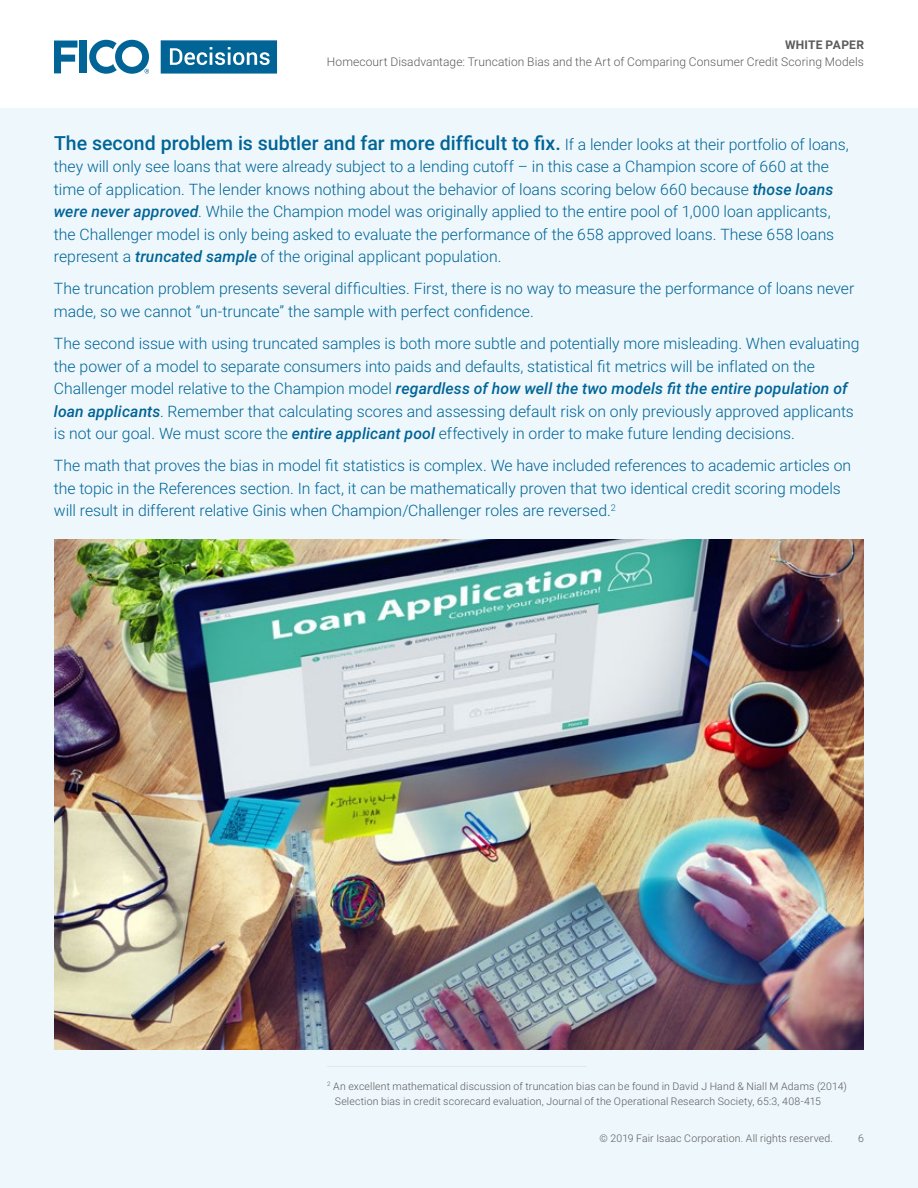
<style>
.page{position:relative;width:918px;height:1188px;background:#fff}
.page>*{position:absolute;margin:0;border:0;box-sizing:border-box;transform-origin:0 0}
.t1{font:500 19.5px "Roboto";color:#006496}
.t2{font:300 15.75px/22.5px "Roboto";color:#006496}
.t3{font:300 12px "Roboto";letter-spacing:.005em;color:#5a5b5d}
.t4{font:700 12px "Roboto";letter-spacing:.02em;color:#5a5b5d}
.t5{font:300 10.5px/15px "Roboto";letter-spacing:.015em;color:#5a5b5d}
.s1{font-weight:300;font-size:15.75px}
.s2{font-weight:500;font-style:italic}
</style>
<div class="page">
<div style="left:0;top:108px;width:918px;height:1080px;background:#edf7fc"></div>
<svg style="left:54px;top:41px;width:23px;height:32px"></svg>
<div style="left:80px;top:41px;width:7px;height:32px;background:#006496"></div>
<svg style="left:161px;top:40px;width:116px;height:34px;background:#2e80a9"></svg>
<svg style="left:89px;top:40px;width:60px;height:34px"></svg>
<hr style="left:327px;top:1066px;width:260px;height:1px;background:#e6e7e8">
<img style="left:54px;top:540px;width:810px;height:510px">
<p class="t4" style="left:785px;top:37px;width:80px">WHITE PAPER</p>
<p class="t3" style="left:327px;top:54px;width:539px">Homecourt Disadvantage: Truncation Bias and the Art of Comparing Consumer Credit Scoring Models</p>
<p class="t1" style="left:54px;top:129px;width:796px">The second problem is subtler and far more difficult to fix. <span class="s1">If a lender looks at their portfolio of loans,</span></p>
<p class="t2" style="left:54px;top:155px;width:782px">they will only see loans that were already subject to a lending cutoff – in this case a Champion score of 660 at the time of application. The lender knows nothing about the behavior of loans scoring below 660 because <span class="s2">those loans were never approved</span>. While the Champion model was originally applied to the entire pool of 1,000 loan applicants, the Challenger model is only being asked to evaluate the performance of the 658 approved loans. These 658 loans represent a <span class="s2">truncated sample</span> of the original applicant population.</p>
<p class="t2" style="left:54px;top:277px;width:802px">The truncation problem presents several difficulties. First, there is no way to measure the performance of loans never made, so we cannot “un-truncate” the sample with perfect confidence.</p>
<p class="t2" style="left:54px;top:332px;width:807px">The second issue with using truncated samples is both more subtle and potentially more misleading. When evaluating the power of a model to separate consumers into paids and defaults, statistical fit metrics will be inflated on the Challenger model relative to the Champion model <span class="s2">regardless of how well the two models fit the entire population of loan applicants</span>. Remember that calculating scores and assessing default risk on only previously approved applicants is not our goal. We must score the <span class="s2">entire applicant pool</span> effectively in order to make future lending decisions.</p>
<p class="t2" style="left:54px;top:454px;width:799px">The math that proves the bias in model fit statistics is complex. We have included references to academic articles on the topic in the References section. In fact, it can be mathematically proven that two identical credit scoring models will result in different relative Ginis when Champion/Challenger roles are reversed.<sup>2</sup></p>
<p class="t5" style="left:335px;top:1078px;width:514px;text-indent:-8px"><sup>2</sup> An excellent mathematical discussion of truncation bias can be found in David J Hand &amp; Niall M Adams (2014)<br>Selection bias in credit scorecard evaluation, Journal of the Operational Research Society, 65:3, 408-415</p>
<p class="t5" style="left:599px;top:1130px;width:235px">© 2019 Fair Isaac Corporation. All rights reserved.</p>
<p class="t5" style="left:858px;top:1130px;width:7px">6</p>
</div>
